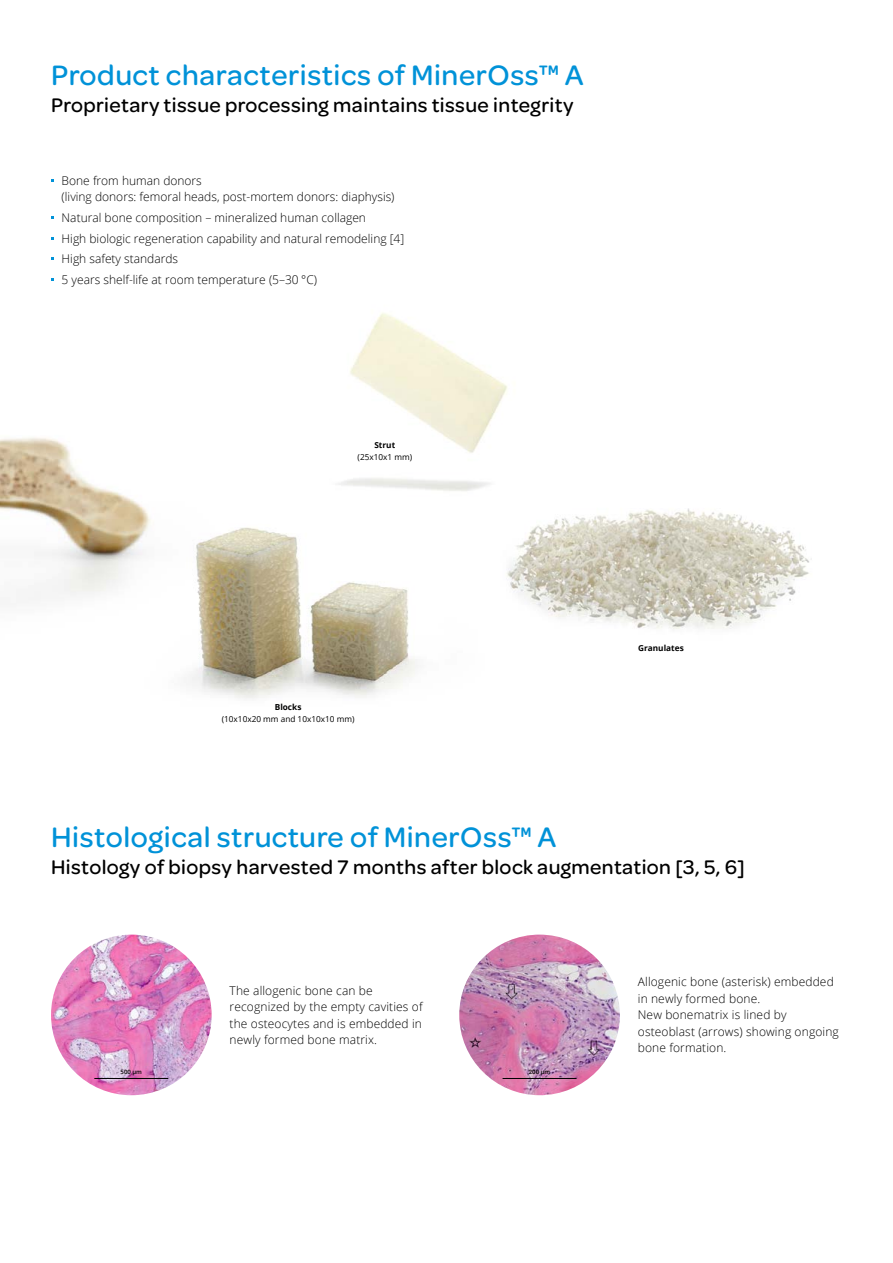
<style>
.page{position:relative;width:893px;height:1263px;background:#fff}
.page>*{position:absolute;margin:0;border:0;box-sizing:border-box;transform-origin:0 0}
.t1{font:500 30px "Omnes";letter-spacing:.02em;color:#0092d8}
.t2{font:500 21px "Omnes";letter-spacing:.02em;color:#000}
.t3{font:300 12px/16.5px "Open Sans";color:#000}
.t4{font:8.25px "Open Sans";color:#000}
.t5{font:700 8.25px "Open Sans";color:#000}
.t6{font:600 6px "Open Sans";color:#000}
</style>
<div class="page">
<img style="left:274px;top:532px;width:144px;height:166px">
<img style="left:507px;top:508px;width:305px;height:121px">
<img style="left:338px;top:313px;width:180px;height:208px">
<img style="left:0;top:437px;width:274px;height:659px">
<img style="left:51px;top:934px;width:161px;height:161px;border-radius:80px">
<hr style="left:94px;top:1078px;width:74px;height:1px;background:#000">
<img style="left:459px;top:934px;width:161px;height:161px;border-radius:80px">
<hr style="left:503px;top:1078px;width:74px;height:1px;background:#000">
<h1 class="t1" style="left:51px;top:54px;width:534px">Product characteristics of MinerOss™ A</h1>
<h2 class="t2" style="left:51px;top:91px;width:524px">Proprietary tissue processing maintains tissue integrity</h2>
<p class="t3" style="left:62px;top:172px;width:334px">Bone from human donors<br>(living donors: femoral heads, post-mortem donors: diaphysis)</p>
<p class="t3" style="left:62px;top:207px;width:344px;line-height:20.7px">Natural bone composition – mineralized human collagen<br>High biologic regeneration capability and natural remodeling [4] High safety standards<br>5 years shelf-life at room temperature (5–30 °C)</p>
<p class="t5" style="left:374px;top:440px;width:22px">Strut</p>
<p class="t4" style="left:358px;top:451px;width:56px">(25x10x1 mm)</p>
<p class="t5" style="left:275px;top:701px;width:28px">Blocks</p>
<p class="t4" style="left:222px;top:713px;width:134px">(10x10x20 mm and 10x10x10 mm)</p>
<p class="t5" style="left:638px;top:642px;width:47px">Granulates</p>
<h1 class="t1" style="left:51px;top:817px;width:507px">Histological structure of MinerOss™ A</h1>
<h2 class="t2" style="left:51px;top:853px;width:695px">Histology of biopsy harvested 7 months after block augmentation [3, 5, 6]</h2>
<p class="t6" style="left:121px;top:1067px;width:23px">500 µm</p>
<p class="t3" style="left:230px;top:982px;width:195px">The allogenic bone can be recognized by the empty cavities of the osteocytes and is embedded in newly formed bone matrix.</p>
<p class="t6" style="left:529px;top:1067px;width:23px">200 µm</p>
<p class="t3" style="left:638px;top:973px;width:202px">Allogenic bone (asterisk) embedded in newly formed bone.<br>New bonematrix is lined by osteoblast (arrows) showing ongoing bone formation.</p>
</div>
